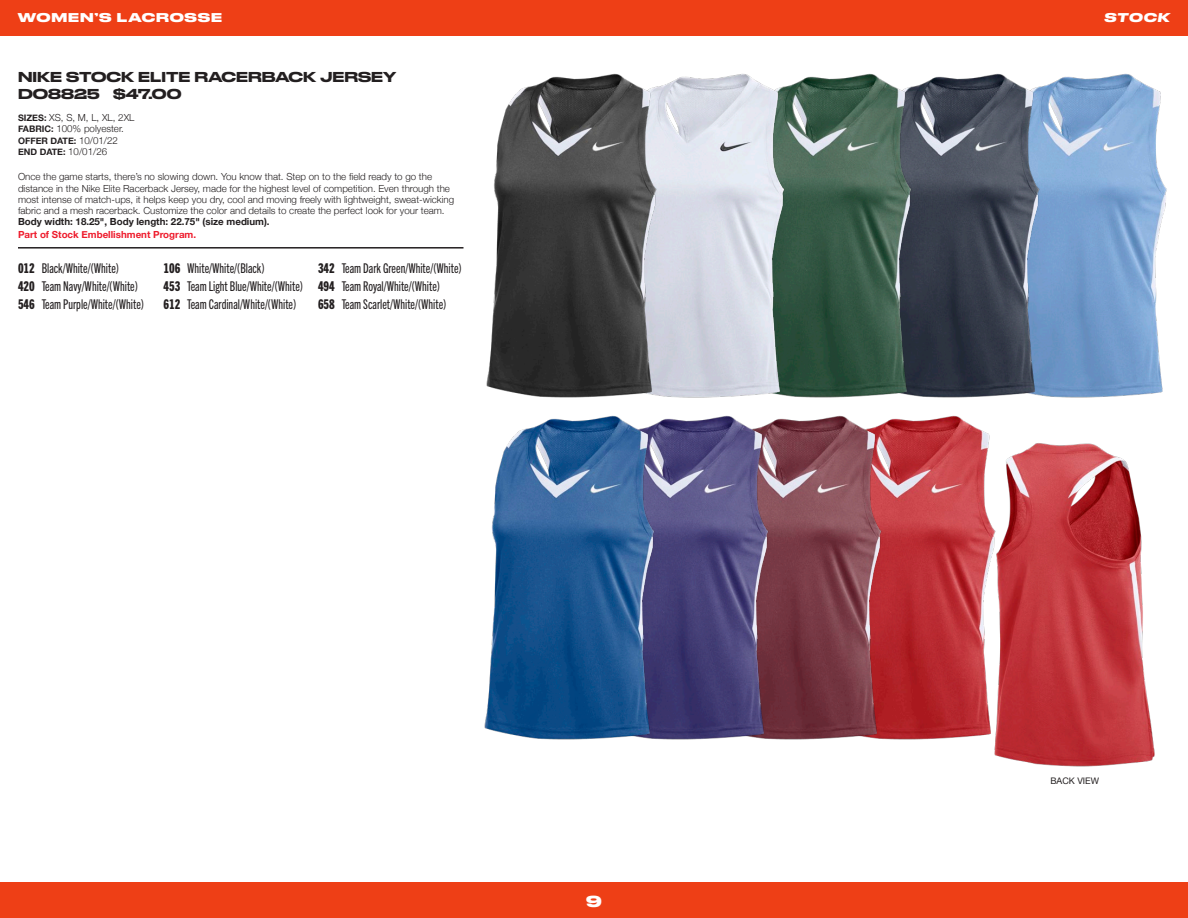
<style>
.page{position:relative;width:1188px;height:918px;background:#fff}
.page>*{position:absolute;margin:0;border:0;box-sizing:border-box;transform-origin:0 0}
.t1{font:700 15px "Druk Wide";color:#fff}
.Color_Code_000_Nested{font:13.5px "Trade Gothic Next LT Pro Cm";color:#231f20}
.Not_NEW_Paragraph{font:500 13.5px "Druk Wide";color:#231f20}
.t2{font:700 12px "Druk Wide";letter-spacing:.07em;color:#fff}
.t3{font:italic 700 12px "Druk Wide";letter-spacing:.065em;color:#fff}
.BODY_COPY_with_Rule{font:300 9.75px/11.2px "Helvetica Neue";color:#231f20}
.BODY_COPY_with_Rule-2{font:700 9.75px "Helvetica Neue";color:#231f20}
.SIZE_FABRIC_DATE_Nested{font:300 9.75px "Helvetica Neue";color:#231f20}
.BODY_COPY{font:700 9.75px "Helvetica Neue";color:#ee1b2c}
.SIZE_FABRIC_DATE_Nested-2{font:700 9px "Helvetica Neue";color:#231f20}
.Color_Code_Color_Name{font:9px "Helvetica Neue";color:#231f20}
.s1{font-weight:700;font-size:9px}
.s2{font-weight:300;font-size:9.75px}
.s3{font-family:"Trade Gothic Next LT Pro Hv Cm"}
</style>
<div class="page">
<div style="left:0;top:0;width:1188px;height:36px;background:#ee3f16"></div>
<div style="left:0;top:882px;width:1188px;height:36px;background:#ee3f16"></div>
<hr style="left:18px;top:247px;width:446px;height:2px;background:#231f20">
<img style="left:994px;top:443px;width:161px;height:324px">
<img style="left:908px;top:415px;width:114px;height:332px">
<img style="left:795px;top:415px;width:113px;height:325px">
<img style="left:681px;top:415px;width:114px;height:325px">
<img style="left:484px;top:415px;width:197px;height:325px">
<img style="left:1066px;top:73px;width:101px;height:325px">
<img style="left:938px;top:73px;width:128px;height:325px">
<img style="left:811px;top:73px;width:127px;height:325px">
<img style="left:683px;top:73px;width:128px;height:325px">
<img style="left:460px;top:73px;width:223px;height:325px">
<p class="t2" style="left:18px;top:8px;width:206px">WOMEN’S LACROSSE</p>
<p class="t3" style="left:1104px;top:8px;width:67px">STOCK</p>
<p class="Not_NEW_Paragraph" style="left:18px;top:66px;width:380px">NIKE STOCK ELITE RACERBACK JERSEY</p>
<p class="Not_NEW_Paragraph" style="left:18px;top:82px;width:165px">DO8825 $47.00</p>
<p class="SIZE_FABRIC_DATE_Nested" style="left:18px;top:110px;width:118px"><span class="s1">SIZES:</span> XS, S, M, L, XL, 2XL</p>
<p class="SIZE_FABRIC_DATE_Nested" style="left:18px;top:121px;width:107px"><span class="s1">FABRIC:</span> 100% polyester.</p>
<p class="SIZE_FABRIC_DATE_Nested-2" style="left:18px;top:133px;width:102px">OFFER DATE: <span class="s2">10/01/22</span></p>
<p class="SIZE_FABRIC_DATE_Nested-2" style="left:18px;top:145px;width:91px">END DATE: <span class="s2">10/01/26</span></p>
<p class="BODY_COPY_with_Rule" style="left:18px;top:170px;width:438px">Once the game starts, there’s no slowing down. You know that. Step on to the field ready to go the distance in the Nike Elite Racerback Jersey, made for the highest level of competition. Even through the most intense of match-ups, it helps keep you dry, cool and moving freely with lightweight, sweat-wicking fabric and a mesh racerback. Customize the color and details to create the perfect look for your team.</p>
<p class="BODY_COPY_with_Rule-2" style="left:18px;top:214px;width:253px">Body width: 18.25", Body length: 22.75" (size medium).</p>
<p class="BODY_COPY" style="left:18px;top:227px;width:180px">Part of Stock Embellishment Program.</p>
<p class="Color_Code_000_Nested" style="left:18px;top:259px;width:103px"><span class="s3">012</span> Black/White/(White)</p>
<p class="Color_Code_000_Nested" style="left:164px;top:259px;width:103px"><span class="s3">106</span> White/White/(Black)</p>
<p class="Color_Code_000_Nested" style="left:318px;top:259px;width:145px"><span class="s3">342</span> Team Dark Green/White/(White)</p>
<p class="Color_Code_000_Nested" style="left:18px;top:277px;width:121px"><span class="s3">420</span> Team Navy/White/(White)</p>
<p class="Color_Code_000_Nested" style="left:164px;top:277px;width:278px"><span class="s3">453</span> Team Light Blue/White/(White) <span class="s3">494</span> Team Royal/White/(White)</p>
<p class="Color_Code_000_Nested" style="left:18px;top:295px;width:128px"><span class="s3">546</span> Team Purple/White/(White)</p>
<p class="Color_Code_000_Nested" style="left:164px;top:295px;width:134px"><span class="s3">612</span> Team Cardinal/White/(White)</p>
<p class="Color_Code_000_Nested" style="left:318px;top:295px;width:130px"><span class="s3">658</span> Team Scarlet/White/(White)</p>
<h1 class="t1" style="left:586px;top:888px;width:17px">9</h1>
<p class="Color_Code_Color_Name" style="left:1050px;top:775px;width:50px">BACK VIEW</p>
</div>
